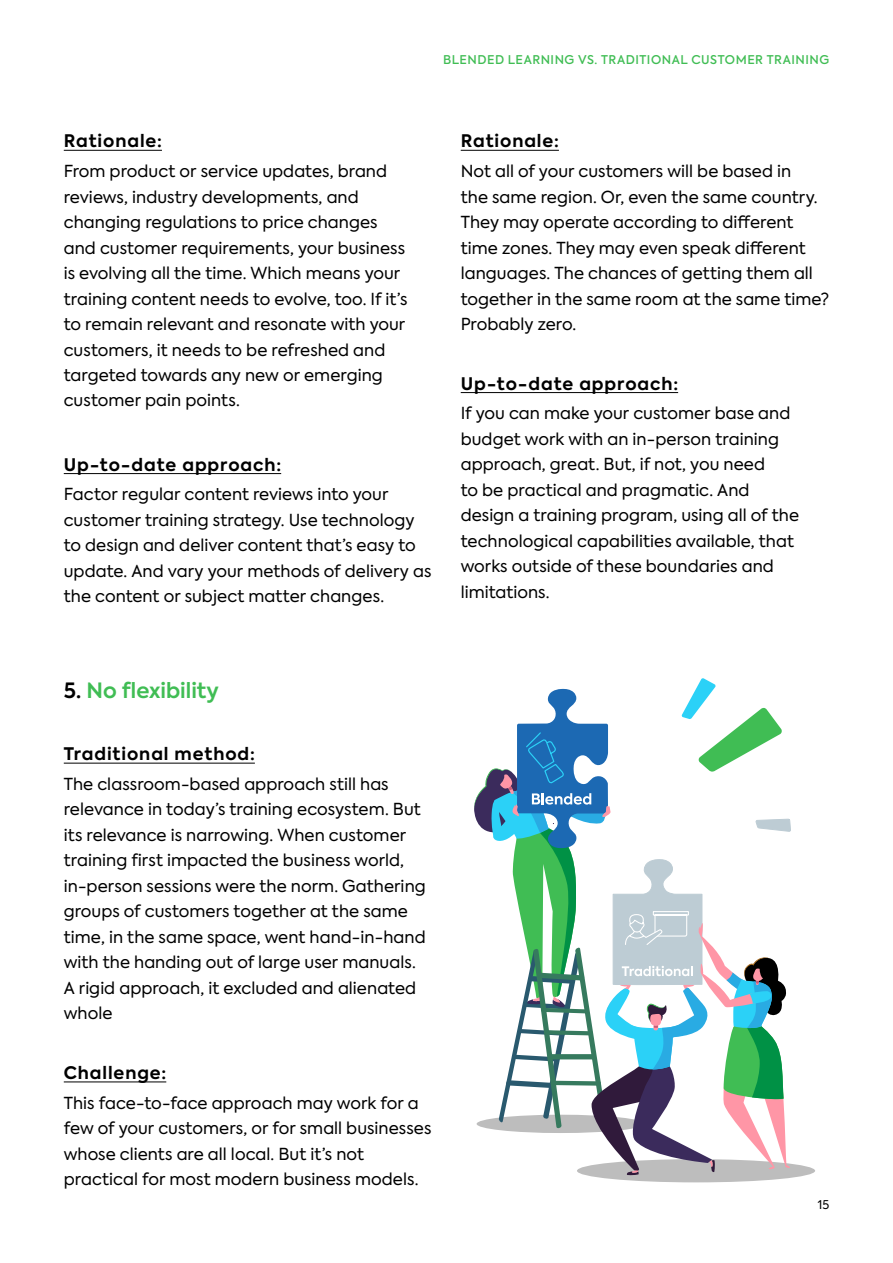
<style>
.page{position:relative;width:893px;height:1263px;background:#fff}
.page>*{position:absolute;margin:0;border:0;box-sizing:border-box;transform-origin:0 0}
.t1{font:600 21px "Axiforma";color:#40bd54}
.t2{font:700 17.25px "Axiforma";letter-spacing:.055em;color:#000}
.t3{font:16.5px/25.5px "Axiforma";color:#000}
.t4{font:500 12px "Axiforma";letter-spacing:.04em;color:#40bd54}
.t5{font:12px "Axiforma";color:#000}
.s1{color:#000}
</style>
<div class="page">
<hr style="left:64px;top:150px;width:98px;height:1px;background:#000">
<hr style="left:64px;top:473px;width:217px;height:1px;background:#000">
<hr style="left:64px;top:763px;width:191px;height:1px;background:#000">
<hr style="left:64px;top:1081px;width:102px;height:1px;background:#000">
<hr style="left:461px;top:150px;width:98px;height:1px;background:#000">
<hr style="left:461px;top:392px;width:217px;height:1px;background:#000">
<div style="left:577px;top:1159px;width:238px;height:23px;background:#bdbdbd;border-radius:50%"></div>
<svg style="left:474px;top:678px;width:317px;height:497px"></svg>
<p class="t4" style="left:443px;top:52px;width:388px">BLENDED LEARNING VS. TRADITIONAL CUSTOMER TRAINING</p>
<p class="t2" style="left:64px;top:129px;width:100px">Rationale:</p>
<p class="t3" style="left:64px;top:159px;width:345px">From product or service updates, brand reviews, industry developments, and changing regulations to price changes and customer requirements, your business is evolving all the time. Which means your training content needs to evolve, too. If it’s to remain relevant and resonate with your customers, it needs to be refreshed and targeted towards any new or emerging customer pain points.</p>
<p class="t2" style="left:64px;top:452px;width:219px">Up-to-date approach:</p>
<p class="t3" style="left:64px;top:482px;width:369px">Factor regular content reviews into your customer training strategy. Use technology to design and deliver content that’s easy to update. And vary your methods of delivery as the content or subject matter changes.</p>
<p class="t2" style="left:461px;top:129px;width:100px">Rationale:</p>
<p class="t3" style="left:461px;top:159px;width:370px">Not all of your customers will be based in<br>the same region. Or, even the same country.<br>They may operate according to different time zones. They may even speak different languages. The chances of getting them all together in the same room at the same time?<br>Probably zero.</p>
<p class="t2" style="left:461px;top:371px;width:219px">Up-to-date approach:</p>
<p class="t3" style="left:461px;top:401px;width:340px">If you can make your customer base and budget work with an in-person training approach, great. But, if not, you need<br>to be practical and pragmatic. And design a training program, using all of the technological capabilities available, that works outside of these boundaries and limitations.</p>
<p class="t1" style="left:64px;top:676px;width:157px"><span class="s1">5.</span> No flexibility</p>
<p class="t2" style="left:64px;top:742px;width:193px">Traditional method:</p>
<p class="t3" style="left:64px;top:771px;width:364px">The classroom-based approach still has relevance in today’s training ecosystem. But its relevance is narrowing. When customer training first impacted the business world, in-person sessions were the norm. Gathering groups of customers together at the same time, in the same space, went hand-in-hand with the handing out of large user manuals.<br>A rigid approach, it excluded and alienated whole</p>
<p class="t2" style="left:64px;top:1061px;width:104px">Challenge:</p>
<p class="t3" style="left:64px;top:1090px;width:369px">This face-to-face approach may work for a few of your customers, or for small businesses whose clients are all local. But it’s not practical for most modern business models.</p>
<p class="t5" style="left:818px;top:1196px;width:13px">15</p>
</div>
